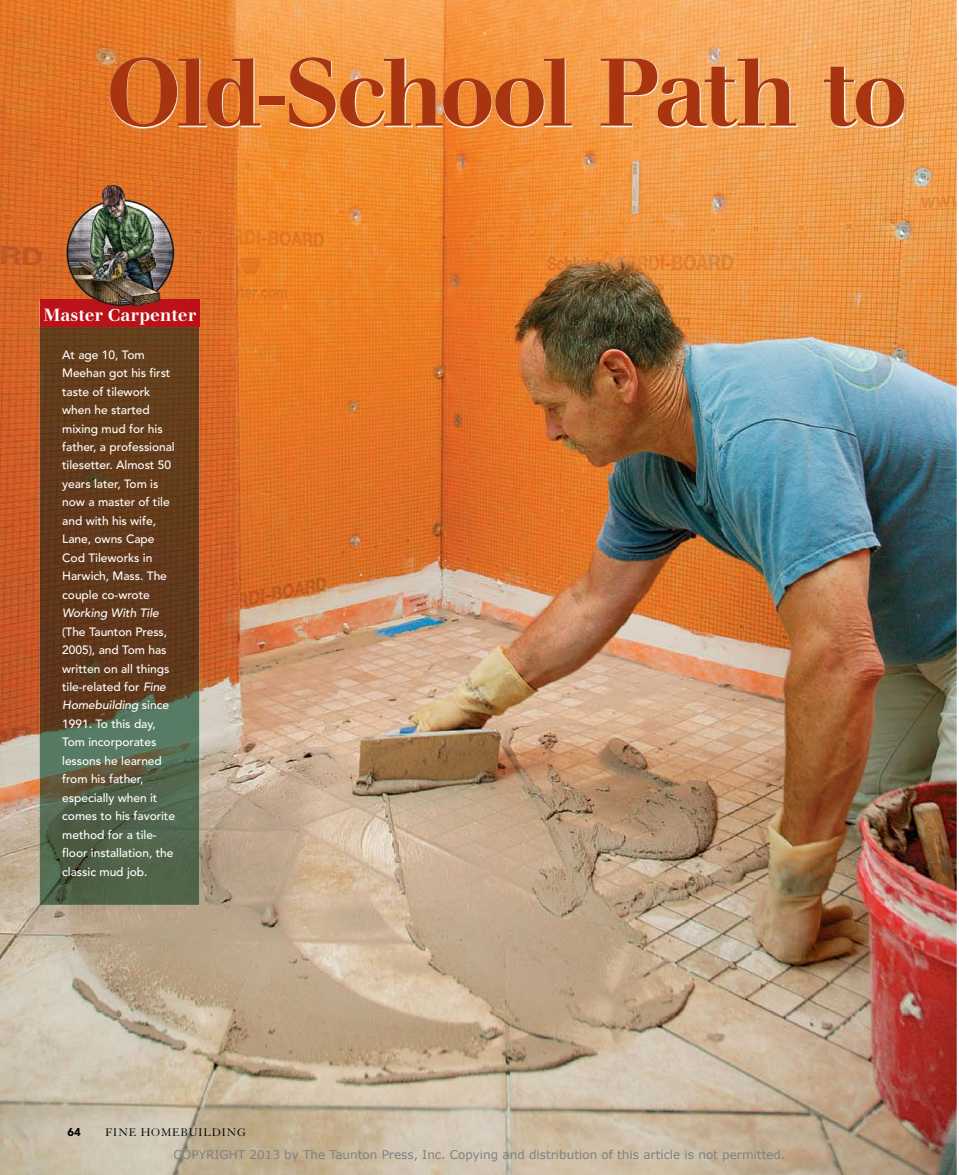
<style>
.page{position:relative;width:959px;height:1175px;background:#fff}
.page>*{position:absolute;margin:0;border:0;box-sizing:border-box;transform-origin:0 0}
.t1{font:500 100.5px "Walbaum EFOP";letter-spacing:-.055em;color:#a93510}
.t2{font:500 18.45px "Walbaum EFOP";color:#fff}
.t3{font:500 12px/18.5px "Avenir LT Std";letter-spacing:-.005em;color:#fff}
.t4{font:12px "Verdana";color:#808080}
.t5{font:12px "Granjon LT Std";letter-spacing:.07em;color:#000}
.t6{font:italic 500 12px "Avenir LT Std";letter-spacing:-.005em;color:#fff}
.t7{font:900 11.25px "Avenir LT Std";color:#000}
.s1{font-style:italic}
</style>
<div class="page">
<img style="left:0;top:0;width:956px;height:1174px">
<img style="left:111px;top:58px;width:846px;height:89px">
<img style="left:40px;top:327px;width:159px;height:578px">
<div style="left:40px;top:300px;width:159px;height:27px;background:#ba1218"></div>
<img style="left:62px;top:180px;width:114px;height:130px">
<h1 class="t1" style="left:105px;top:38px;width:804px">Old-School Path to</h1>
<h2 class="t2" style="left:43px;top:305px;width:154px">Master Carpenter</h2>
<p class="t3" style="left:62px;top:345px;width:114px">at age 10, Tom<br>Meehan got his first taste of tilework when he started mixing mud for his father, a professional tilesetter. almost 50 years later, Tom is now a master of tile and with his wife,<br>Lane, owns Cape<br>Cod Tileworks in<br>Harwich, Mass. The couple co-wrote</p>
<p class="t6" style="left:62px;top:606px;width:98px">Working With Tile</p>
<p class="t3" style="left:62px;top:622px;width:114px">(The Taunton Press,<br>2005), and Tom has written on all things tile-related for <span class="s1">Fine<br>Homebuilding</span> since<br>1991. To this day,<br>Tom incorporates lessons he learned from his father, especially when it comes to his favorite method for a tile&shy;floor installation, the classic mud job.</p>
<p class="t7" style="left:68px;top:1125px;width:15px">64</p>
<p class="t5" style="left:105px;top:1126px;width:142px">FINE HOMEBUILDING</p>
<p class="t4" style="left:174px;top:1146px;width:613px">COPYRIGHT 2013 by The Taunton Press, Inc. Copying and distribution of this article is not permitted.</p>
</div>
